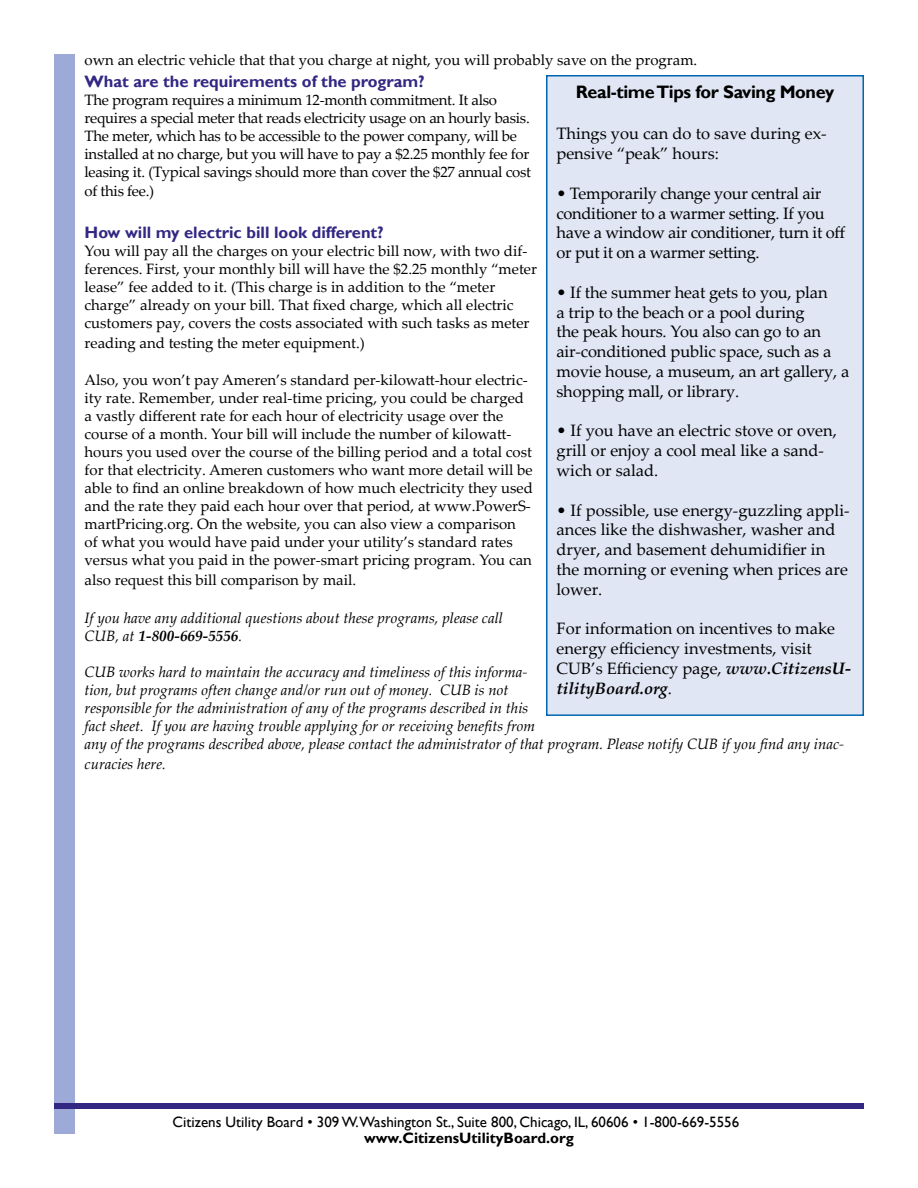
<style>
.page{position:relative;width:918px;height:1188px;background:#fff}
.page>*{position:absolute;margin:0;border:0;box-sizing:border-box;transform-origin:0 0}
.t1{font:700 18px "Gill Sans";letter-spacing:-.02em;color:#000}
.t2{font:16.5px/19.8px "Palatino Linotype";color:#000}
.t3{font:16.5px/19.8px "Palatino Linotype";letter-spacing:-.02em;color:#000}
.t4{font:700 16.5px "Gill Sans";color:#322883}
.t5{font:15px/18px "Palatino Linotype";color:#000}
.t6{font:italic 15px/18px "Palatino Linotype";color:#000}
.t7{font:15px/18px "Palatino Linotype";letter-spacing:-.02em;color:#000}
.t8{font:15px "Gill Sans";color:#000}
.t9{font:700 15px "Gill Sans";color:#000}
.s1{font-weight:700}
.s2{font-weight:700;font-style:italic}
</style>
<div class="page">
<div style="left:54px;top:54px;width:21px;height:1080px;background:#9daad7"></div>
<div style="left:54px;top:1103px;width:810px;height:6px;background:#322883"></div>
<div style="left:547px;top:76px;width:316px;height:639px;background:#e0e6f4"></div>
<div style="left:546px;top:75px;width:318px;height:641px;border:2px solid #0066b0"></div>
<p class="t5" style="left:85px;top:50px;width:614px">own an electric vehicle that that you charge at night, you will probably save on the program.</p>
<p class="t4" style="left:85px;top:71px;width:341px">What are the requirements of the program?</p>
<p class="t7" style="left:85px;top:90px;width:448px">The program requires a minimum 12-month commitment. It also requires a special meter that reads electricity usage on an hourly basis.<br>The meter, which has to be accessible to the power company, will be installed at no charge, but you will have to pay a $2.25 monthly fee for leasing it. (Typical savings should more than cover the $27 annual cost</p>
<p class="t7" style="left:85px;top:182px;width:71px">of this fee.)</p>
<p class="t4" style="left:85px;top:222px;width:300px">How will my electric bill look different?</p>
<p class="t5" style="left:85px;top:241px;width:454px">You will pay all the charges on your electric bill now, with two dif&shy;ferences. First, your monthly bill will have the $2.25 monthly “meter lease” fee added to it. (This charge is in addition to the “meter charge” already on your bill. That fixed charge, which all electric customers pay, covers the costs associated with such tasks as meter</p>
<p class="t5" style="left:85px;top:333px;width:282px">reading and testing the meter equipment.)</p>
<p class="t5" style="left:85px;top:371px;width:450px">Also, you won’t pay Ameren’s standard per-kilowatt-hour electric&shy;ity rate. Remember, under real-time pricing, you could be charged a vastly different rate for each hour of electricity usage over the course of a month. Your bill will include the number of kilowatt&shy;hours you used over the course of the billing period and a total cost for that electricity. Ameren customers who want more detail will be able to find an online breakdown of how much electricity they used and the rate they paid each hour over that period, at www.PowerS&shy;martPricing.org. On the website, you can also view a comparison of what you would have paid under your utility’s standard rates versus what you paid in the power-smart pricing program. You can</p>
<p class="t5" style="left:85px;top:570px;width:273px">also request this bill comparison by mail.</p>
<p class="t6" style="left:85px;top:608px;width:420px">If you have any additional questions about these programs, please call<br>CUB, at <span class="s1">1-800-669-5556</span>.</p>
<p class="t6" style="left:85px;top:662px;width:761px">CUB works hard to maintain the accuracy and timeliness of this informa-<br>tion, but programs often change and/or run out of money. CUB is not<br>responsible for the administration of any of the programs described in this<br>fact sheet. If you are having trouble applying for or receiving benefits from<br>any of the programs described above, please contact the administrator of that program. Please notify CUB if you find any inac-</p>
<p class="t6" style="left:85px;top:754px;width:83px">curacies here.</p>
<p class="t1" style="left:576px;top:81px;width:260px">Real-time Tips for Saving Money</p>
<p class="t2" style="left:556px;top:123px;width:272px">Things you can do to save during ex&shy;pensive “peak” hours:</p>
<p class="t3" style="left:556px;top:183px;width:290px">• Temporarily change your central air conditioner to a warmer setting. If you have a window air conditioner, turn it off or put it on a warmer setting.</p>
<p class="t2" style="left:556px;top:282px;width:294px">• If the summer heat gets to you, plan<br>a trip to the beach or a pool during<br>the peak hours. You also can go to an air-conditioned public space, such as a movie house, a museum, an art gallery, a shopping mall, or library.</p>
<p class="t2" style="left:556px;top:420px;width:282px">• If you have an electric stove or oven, grill or enjoy a cool meal like a sand&shy;wich or salad.</p>
<p class="t2" style="left:556px;top:499px;width:295px">• If possible, use energy-guzzling appli&shy;ances like the dishwasher, washer and dryer, and basement dehumidifier in the morning or evening when prices are lower.</p>
<p class="t2" style="left:556px;top:618px;width:296px">For information on incentives to make energy efficiency investments, visit CUB’s Efficiency page, <span class="s2">www.CitizensU&shy;tilityBoard.org</span>.</p>
<p class="t8" style="left:173px;top:1114px;width:568px">Citizens Utility Board • 309 W.Washington St., Suite 800, Chicago, IL, 60606 • 1-800-669-5556</p>
<p class="t9" style="left:364px;top:1129px;width:211px">www.CitizensUtilityBoard.org</p>
</div>
